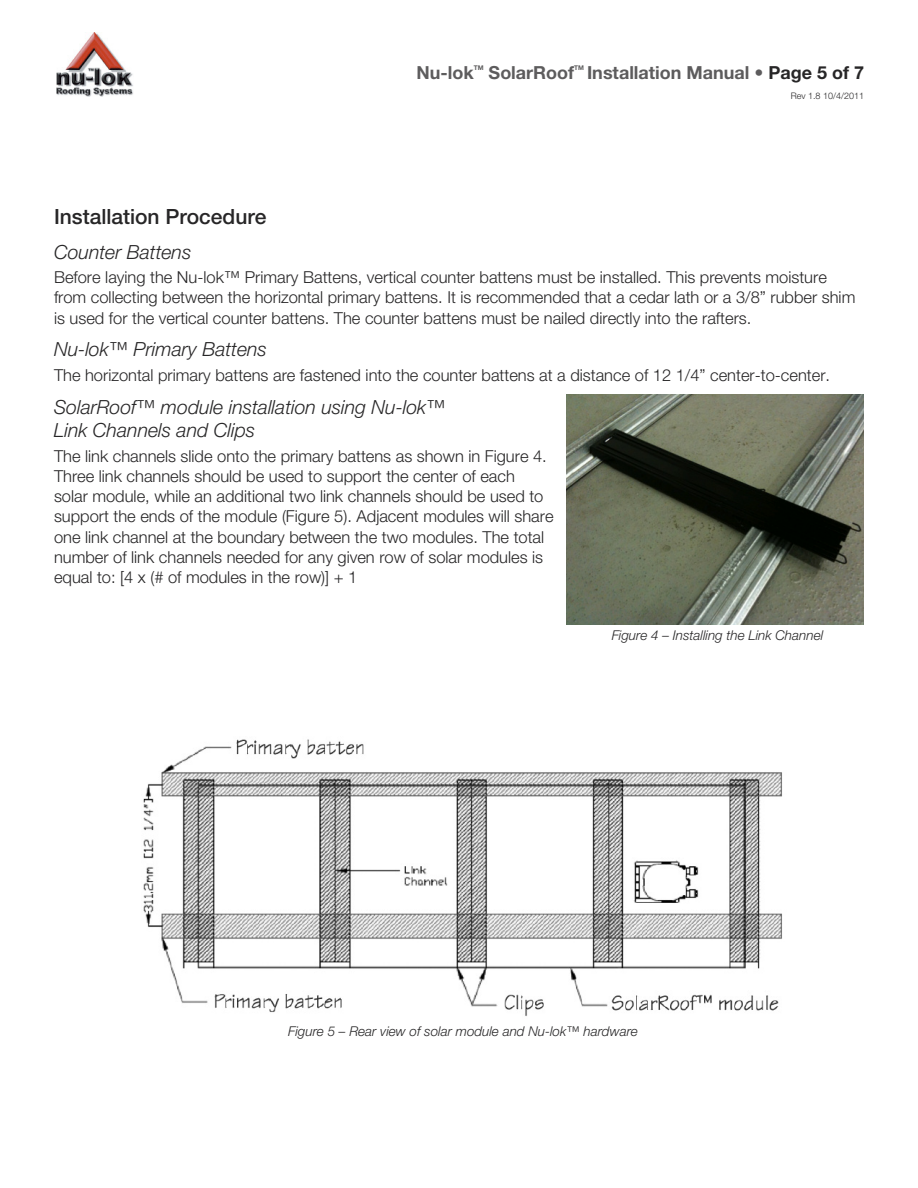
<style>
.page{position:relative;width:918px;height:1188px;background:#fff}
.page>*{position:absolute;margin:0;border:0;box-sizing:border-box;transform-origin:0 0}
.t1{font:500 21px "Helvetica ISVT";color:#272627}
.t2{font:italic 300 19.5px/23.4px "Helvetica ISVT";color:#272627}
.t3{font:700 18px "Helvetica ISVT";color:#5d5c5d}
.t4{font:300 16.5px/20.2px "Helvetica ISVT";color:#272627}
.t5{font:italic 300 13.5px "Helvetica ISVT";color:#272627}
.t6{font:300 9px "Helvetica ISVT";color:#272627}
.t7{font:700 6.45px "Helvetica ISVT";color:#5d5c5d}
.s1{color:#272627}
</style>
<div class="page">
<img style="left:56px;top:32px;width:77px;height:64px">
<img style="left:566px;top:395px;width:297px;height:229px">
<img style="left:143px;top:739px;width:639px;height:277px">
<p class="t3" style="left:417px;top:66px;width:59px">Nu-lok</p>
<p class="t7" style="left:474px;top:66px;width:11px">TM</p>
<p class="t3" style="left:489px;top:66px;width:87px">SolarRoof</p>
<p class="t7" style="left:574px;top:66px;width:11px">TM</p>
<p class="t3" style="left:587px;top:66px;width:278px">Installation Manual • <span class="s1">Page 5 of 7</span></p>
<p class="t6" style="left:791px;top:93px;width:75px">Rev 1.8 10/4/2011</p>
<p class="t1" style="left:54px;top:209px;width:214px">Installation Procedure</p>
<p class="t2" style="left:54px;top:242px;width:139px">Counter Battens</p>
<p class="t4" style="left:54px;top:269px;width:803px">Before laying the Nu-lok™ Primary Battens, vertical counter battens must be installed. This prevents moisture from collecting between the horizontal primary battens. It is recommended that a cedar lath or a 3/8” rubber shim is used for the vertical counter battens. The counter battens must be nailed directly into the rafters.</p>
<p class="t2" style="left:54px;top:340px;width:214px">Nu-lok™ Primary Battens</p>
<p class="t4" style="left:54px;top:367px;width:778px">The horizontal primary battens are fastened into the counter battens at a distance of 12 1/4” center-to-center.</p>
<p class="t2" style="left:54px;top:397px;width:393px">SolarRoof™ module installation using Nu-lok™<br>Link Channels and Clips</p>
<p class="t4" style="left:54px;top:447px;width:501px">The link channels slide onto the primary battens as shown in Figure 4.<br>Three link channels should be used to support the center of each<br>solar module, while an additional two link channels should be used to support the ends of the module (Figure 5). Adjacent modules will share one link channel at the boundary between the two modules. The total number of link channels needed for any given row of solar modules is equal to: [4 x (# of modules in the row)] + 1</p>
<p class="t5" style="left:612px;top:630px;width:213px">Figure 4 – Installing the Link Channel</p>
<p class="t5" style="left:288px;top:1027px;width:351px">Figure 5 – Rear view of solar module and Nu-lok™ hardware</p>
</div>
